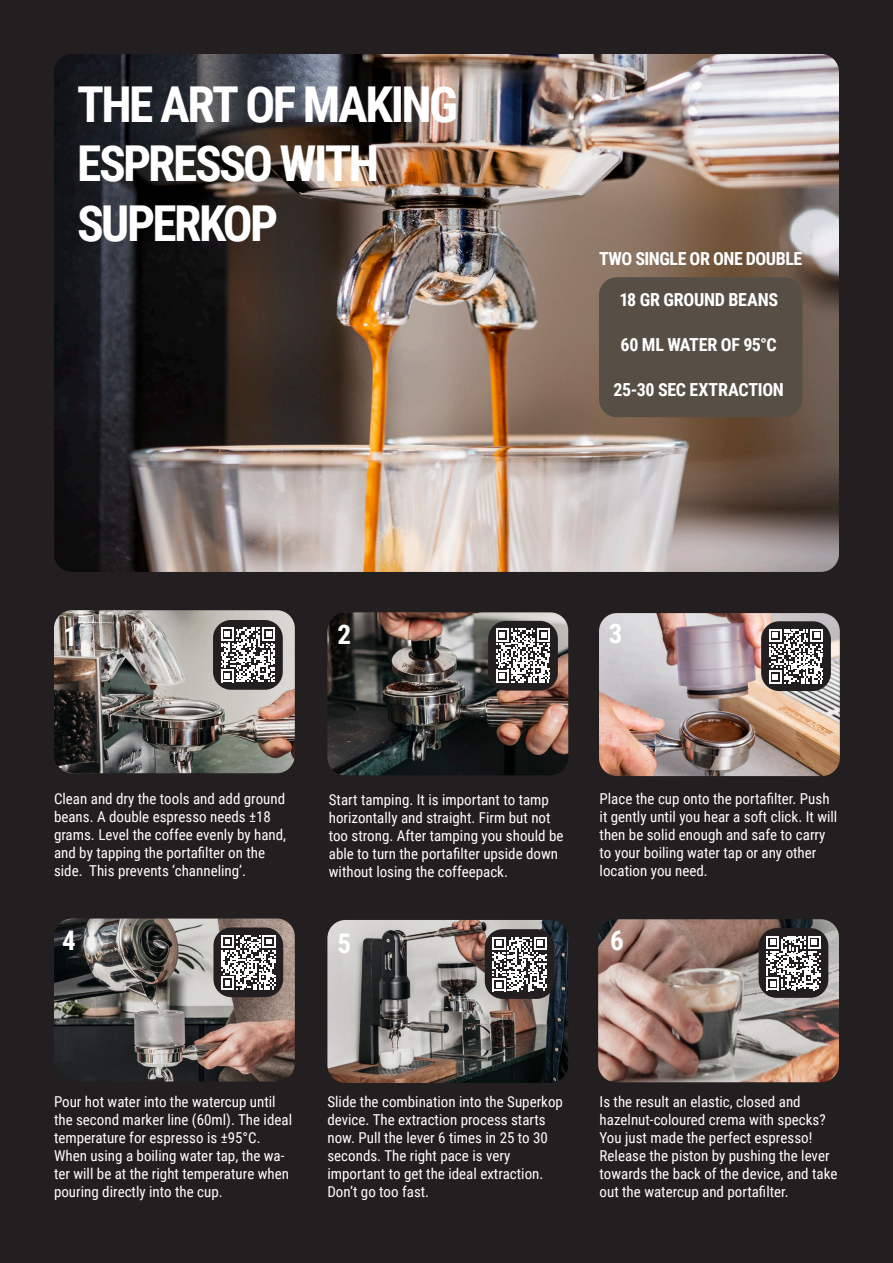
<style>
.page{position:relative;width:893px;height:1263px;background:#231f20}
.page>*{position:absolute;margin:0;border:0;box-sizing:border-box;transform-origin:0 0}
.t1{font:700 49.5px "Roboto Condensed";letter-spacing:-.055em;color:#fff}
.t2{font:700 27px "Roboto Condensed";color:#fff}
.t3{font:700 18px "Roboto Condensed";letter-spacing:-.02em;color:#fff}
.t4{font:15px/18px "Roboto Condensed";color:#fff}
</style>
<div class="page">
<img style="left:54px;top:54px;width:785px;height:518px">
<div style="left:599px;top:277px;width:203px;height:140px;background:#574f46;border-radius:18px"></div>
<img style="left:54px;top:610px;width:241px;height:163px">
<img style="left:327px;top:612px;width:241px;height:163px">
<img style="left:599px;top:613px;width:241px;height:163px">
<img style="left:54px;top:918px;width:241px;height:163px">
<img style="left:327px;top:920px;width:241px;height:163px">
<img style="left:598px;top:919px;width:241px;height:163px">
<div style="left:213px;top:620px;width:70px;height:70px;background:#231f20;border-radius:18px"></div>
<svg style="left:221px;top:627px;width:54px;height:55px"></svg>
<div style="left:488px;top:621px;width:70px;height:70px;background:#231f20;border-radius:18px"></div>
<svg style="left:496px;top:628px;width:54px;height:55px"></svg>
<div style="left:761px;top:621px;width:70px;height:70px;background:#231f20;border-radius:18px"></div>
<svg style="left:769px;top:629px;width:54px;height:54px"></svg>
<div style="left:213px;top:927px;width:70px;height:70px;background:#231f20;border-radius:18px"></div>
<svg style="left:221px;top:935px;width:55px;height:55px"></svg>
<div style="left:485px;top:929px;width:69px;height:70px;background:#231f20;border-radius:18px"></div>
<svg style="left:492px;top:937px;width:55px;height:54px"></svg>
<div style="left:759px;top:928px;width:69px;height:70px;background:#231f20;border-radius:18px"></div>
<svg style="left:766px;top:936px;width:55px;height:54px"></svg>
<p class="t1" style="left:77px;top:70px;width:382px">THE ART OF MAKING</p>
<p class="t1" style="left:77px;top:129px;width:304px">ESPRESSO WITH</p>
<p class="t1" style="left:77px;top:189px;width:202px">SUPERKOP</p>
<p class="t3" style="left:599px;top:246px;width:205px">TWO SINGLE OR ONE DOUBLE</p>
<p class="t3" style="left:619px;top:287px;width:160px">18 GR GROUND BEANS</p>
<p class="t3" style="left:621px;top:332px;width:158px">60 ML WATER OF 95°C</p>
<p class="t3" style="left:613px;top:377px;width:172px">25-30 SEC EXTRACTION</p>
<p class="t2" style="left:64px;top:617px;width:15px">1</p>
<p class="t2" style="left:338px;top:615px;width:15px">2</p>
<p class="t2" style="left:609px;top:614px;width:15px">3</p>
<p class="t4" style="left:54px;top:789px;width:234px">Clean and dry the tools and add ground beans. A double espresso needs ±18 grams. Level the coffee evenly by hand, and by tapping the portafilter on the side. This prevents ‘channeling’.</p>
<p class="t4" style="left:329px;top:790px;width:236px">Start tamping. It is important to tamp horizontally and straight. Firm but not too strong. After tamping you should be able to turn the portafilter upside down without losing the coffeepack.</p>
<p class="t4" style="left:600px;top:789px;width:239px">Place the cup onto the portafilter. Push it gently until you hear a soft click. It will then be solid enough and safe to carry to your boiling water tap or any other location you need.</p>
<p class="t2" style="left:62px;top:922px;width:15px">4</p>
<p class="t2" style="left:337px;top:924px;width:15px">5</p>
<p class="t2" style="left:610px;top:922px;width:15px">6</p>
<p class="t4" style="left:54px;top:1092px;width:240px">Pour hot water into the watercup until the second marker line (60ml). The ideal temperature for espresso is ±95°C.<br>When using a boiling water tap, the wa&shy;ter will be at the right temperature when pouring directly into the cup.</p>
<p class="t4" style="left:327px;top:1092px;width:237px">Slide the combination into the Superkop device. The extraction process starts now. Pull the lever 6 times in 25 to 30 seconds. The right pace is very</p>
<p class="t4" style="left:327px;top:1164px;width:217px">important to get the ideal extraction.<br>Don’t go too fast.</p>
<p class="t4" style="left:600px;top:1092px;width:203px">Is the result an elastic, closed and</p>
<p class="t4" style="left:600px;top:1110px;width:228px">hazelnut-coloured crema with specks?</p>
<p class="t4" style="left:600px;top:1128px;width:214px">You just made the perfect espresso!</p>
<p class="t4" style="left:600px;top:1146px;width:239px">Release the piston by pushing the lever towards the back of the device, and take out the watercup and portafilter.</p>
</div>
